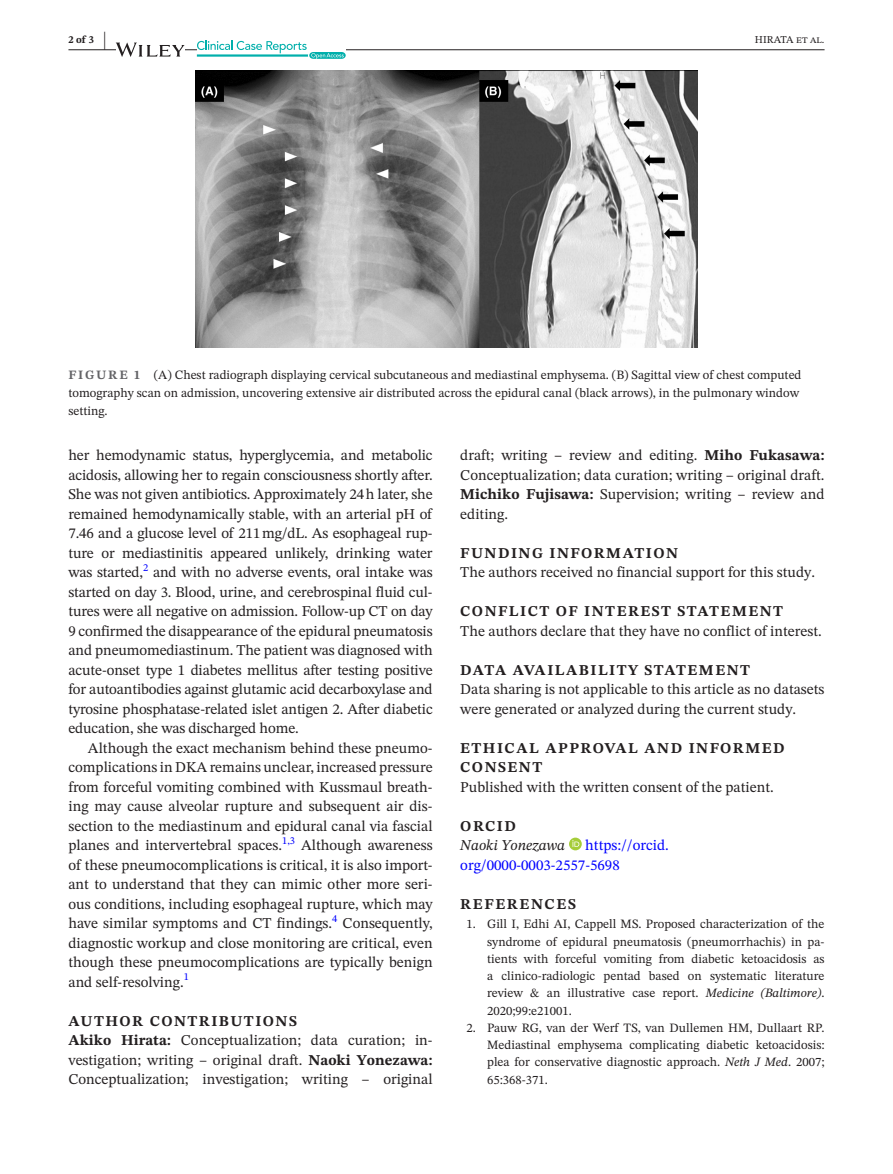
<style>
.page{position:relative;width:893px;height:1174px;background:#fff}
.page>*{position:absolute;margin:0;border:0;box-sizing:border-box;transform-origin:0 0}
.t1{font:15px/19.5px "STIX Two Text";color:#231f20;text-align:justify}
.t2{font:700 15px/19.5px "STIX Two Text";letter-spacing:.1em;color:#231f20}
.t3{font:15px/19.5px "STIX Two Text";color:#00f}
.t4{font:italic 15px "STIX Two Text";color:#231f20}
.t5{font:12.75px/17.2px "STIX Two Text";color:#231f20;text-align:justify}
.t6{font:10.5px "STIX Two Text";color:#231f20}
.t7{font:10.5px "STIX Two Text";color:#00f}
.t8{font:700 10.5px "STIX Two Text";color:#231f20}
.s1{font-size:21px}
.s2{font-weight:700;color:#636366}
.s3{font-weight:700}
.s4{font-style:italic}
</style>
<div class="page">
<hr style="left:68px;top:49px;width:756px;height:1px;background:#231f20">
<svg style="left:116px;top:43px;width:69px;height:14px"></svg>
<svg style="left:197px;top:41px;width:149px;height:18px"></svg>
<svg style="left:569px;top:837px;width:13px;height:13px"></svg>
<svg style="left:572px;top:840px;width:7px;height:7px"></svg>
<img style="left:196px;top:70px;width:501px;height:277px">
<p class="t8" style="left:68px;top:32px;width:39px">2 of 3 <span class="s1">|</span></p>
<p class="t6" style="left:755px;top:32px;width:71px">HIRATA et al.</p>
<p class="t5" style="left:68px;top:366px;width:734px;line-height:18px;text-align:left"><span class="s2">FIGURE 1</span> (A) Chest radiograph displaying cervical subcutaneous and mediastinal emphysema. (B) Sagittal view of chest computed tomography scan on admission, uncovering extensive air distributed across the epidural canal (black arrows), in the pulmonary window setting.</p>
<p class="t1" style="left:68px;top:445px;width:366px">her hemodynamic status, hyperglycemia, and metabolic acidosis, allowing her to regain consciousness shortly after.<br>She was not given antibiotics. Approximately 24h later, she remained hemodynamically stable, with an arterial pH of 7.46 and a glucose level of 211mg/dL. As esophageal rup&shy;ture or mediastinitis appeared unlikely, drinking water was started,</p>
<p class="t7" style="left:143px;top:559px;width:7px">2</p>
<p class="t1" style="left:68px;top:562px;width:366px;text-indent:85px">and with no adverse events, oral intake was started on day 3. Blood, urine, and cerebrospinal fluid cul&shy;tures were all negative on admission. Follow-up CT on day 9 confirmed the disappearance of the epidural pneumatosis and pneumomediastinum. The patient was diagnosed with acute-onset type 1 diabetes mellitus after testing positive for autoantibodies against glutamic acid decarboxylase and tyrosine phosphatase-related islet antigen 2. After diabetic education, she was discharged home.</p>
<p class="t1" style="left:68px;top:738px;width:366px;text-indent:20px">Although the exact mechanism behind these pneumo&shy;complications in DKA remains unclear, increased pressure from forceful vomiting combined with Kussmaul breath&shy;ing may cause alveolar rupture and subsequent air dis&shy;section to the mediastinum and epidural canal via fascial planes and intervertebral spaces.</p>
<p class="t7" style="left:282px;top:832px;width:14px">1,3</p>
<p class="t1" style="left:68px;top:835px;width:366px;text-indent:233px">Although awareness of these pneumocomplications is critical, it is also import&shy;ant to understand that they can mimic other more seri&shy;ous conditions, including esophageal rupture, which may have similar symptoms and CT findings.</p>
<p class="t7" style="left:332px;top:910px;width:7px">4</p>
<p class="t1" style="left:68px;top:913px;width:366px;text-indent:274px">Consequently, diagnostic workup and close monitoring are critical, even though these pneumocomplications are typically benign and self-resolving.</p>
<p class="t7" style="left:184px;top:969px;width:7px">1</p>
<p class="t1" style="left:68px;top:1011px;width:366px;text-align:left"><span class="s3">AUTHOR CONTRIBUTIONS<br>Akiko Hirata:</span> Conceptualization; data curation; in&shy;vestigation; writing – original draft. <span class="s3">Naoki Yonezawa:<br></span>Conceptualization; investigation; writing – original</p>
<p class="t1" style="left:460px;top:445px;width:366px">draft; writing – review and editing. <span class="s3">Miho Fukasawa:<br></span>Conceptualization; data curation; writing – original draft.<br><span class="s3">Michiko Fujisawa:</span> Supervision; writing – review and editing.</p>
<p class="t2" style="left:460px;top:543px;width:219px">FUNDING INFORMATION</p>
<p class="t1" style="left:460px;top:562px;width:356px">The authors received no financial support for this study.</p>
<p class="t2" style="left:460px;top:602px;width:324px">CONFLICT OF INTEREST STATEMENT</p>
<p class="t1" style="left:460px;top:621px;width:363px">The authors declare that they have no conflict of interest.</p>
<p class="t2" style="left:460px;top:660px;width:291px">DATA AVAILABILITY STATEMENT</p>
<p class="t1" style="left:460px;top:679px;width:366px">Data sharing is not applicable to this article as no datasets were generated or analyzed during the current study.</p>
<p class="t2" style="left:460px;top:738px;width:326px">ETHICAL APPROVAL AND INFORMED<br>CONSENT</p>
<p class="t1" style="left:460px;top:777px;width:315px">Published with the written consent of the patient.</p>
<p class="t2" style="left:460px;top:816px;width:57px">ORCID</p>
<p class="t4" style="left:460px;top:834px;width:106px">Naoki Yonezawa</p>
<p class="t3" style="left:460px;top:835px;width:210px;text-indent:125px">https://orcid. org/0000-0003-2557-5698</p>
<p class="t2" style="left:460px;top:894px;width:117px">REFERENCES</p>
<p class="t5" style="left:487px;top:915px;width:339px;text-indent:-21px">1. Gill I, Edhi AI, Cappell MS. Proposed characterization of the syndrome of epidural pneumatosis (pneumorrhachis) in pa&shy;tients with forceful vomiting from diabetic ketoacidosis as a clinico-radiologic pentad based on systematic literature review &amp; an illustrative case report. <span class="s4">Medicine (Baltimore)</span>.<br>2020;99:e21001.</p>
<p class="t5" style="left:487px;top:1019px;width:339px;text-indent:-21px">2. Pauw RG, van der Werf TS, van Dullemen HM, Dullaart RP.<br>Mediastinal emphysema complicating diabetic ketoacidosis: plea for conservative diagnostic approach. <span class="s4">Neth J Med</span>. 2007; 65:368-371.</p>
</div>
